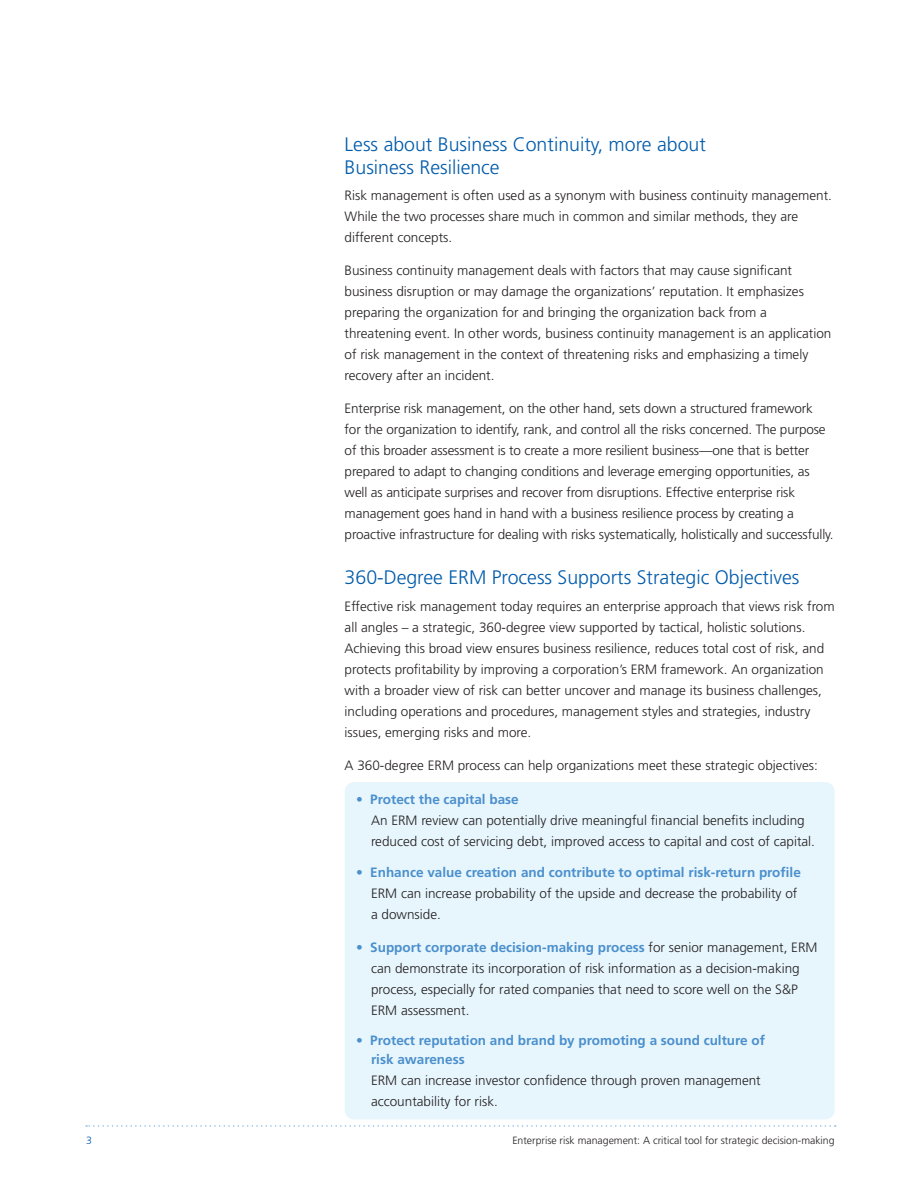
<style>
.page{position:relative;width:919px;height:1189px;background:#fff}
.page>*{position:absolute;margin:0;border:0;box-sizing:border-box;transform-origin:0 0}
.Head_2{font:300 19.5px/22.5px "Frutiger";color:#005bab}
.Body_copy{font:300 13.5px/21px "Frutiger";color:#231f20}
.Head_3{font:300 13.5px/21px "Frutiger";color:#231f20}
.Head_3-2{font:700 13.5px/18.8px "Frutiger";color:#4b8fcc}
.t1{font:300 10.5px "Frutiger";color:#231f20}
.t2{font:300 10.5px "Frutiger";color:#005bab}
.s1{font-weight:700;color:#4b8fcc}
</style>
<div class="page">
<svg style="left:86px;top:1125px;width:749px;height:1px"></svg>
<div style="left:344px;top:781px;width:490px;height:338px;background:#e7f6fd;border-radius:10px"></div>
<p class="Head_2" style="left:344px;top:133px;width:362px">Less about Business Continuity, more about<br>Business Resilience</p>
<p class="Body_copy" style="left:344px;top:185px;width:488px">Risk management is often used as a synonym with business continuity management.<br>While the two processes share much in common and similar methods, they are different concepts.</p>
<p class="Body_copy" style="left:344px;top:260px;width:488px">Business continuity management deals with factors that may cause significant business disruption or may damage the organizations’ reputation. It emphasizes preparing the organization for and bringing the organization back from a threatening event. In other words, business continuity management is an application of risk management in the context of threatening risks and emphasizing a timely recovery after an incident.</p>
<p class="Body_copy" style="left:344px;top:398px;width:490px">Enterprise risk management, on the other hand, sets down a structured framework<br>for the organization to identify, rank, and control all the risks concerned. The purpose of this broader assessment is to create a more resilient business—one that is better prepared to adapt to changing conditions and leverage emerging opportunities, as well as anticipate surprises and recover from disruptions. Effective enterprise risk management goes hand in hand with a business resilience process by creating a proactive infrastructure for dealing with risks systematically, holistically and successfully.</p>
<p class="Head_2" style="left:344px;top:566px;width:456px">360-Degree ERM Process Supports Strategic Objectives</p>
<p class="Body_copy" style="left:344px;top:595px;width:491px">Effective risk management today requires an enterprise approach that views risk from all angles – a strategic, 360-degree view supported by tactical, holistic solutions.<br>Achieving this broad view ensures business resilience, reduces total cost of risk, and protects profitability by improving a corporation’s ERM framework. An organization with a broader view of risk can better uncover and manage its business challenges, including operations and procedures, management styles and strategies, industry issues, emerging risks and more.</p>
<p class="Body_copy" style="left:344px;top:754px;width:474px">A 360-degree ERM process can help organizations meet these strategic objectives:</p>
<p class="Head_3-2" style="left:356px;top:789px;width:164px">• Protect the capital base</p>
<p class="Body_copy" style="left:371px;top:809px;width:445px">An ERM review can potentially drive meaningful financial benefits including reduced cost of servicing debt, improved access to capital and cost of capital.</p>
<p class="Head_3-2" style="left:356px;top:862px;width:446px">• Enhance value creation and contribute to optimal risk-return profile</p>
<p class="Body_copy" style="left:371px;top:882px;width:427px">ERM can increase probability of the upside and decrease the probability of a downside.</p>
<p class="Head_3" style="left:371px;top:936px;width:448px;text-indent:-15px"><span class="s1">• Support corporate decision-making process</span> for senior management, ERM can demonstrate its incorporation of risk information as a decision-making process, especially for rated companies that need to score well on the S&amp;P ERM assessment.</p>
<p class="Head_3-2" style="left:371px;top:1030px;width:395px;text-indent:-15px">• Protect reputation and brand by promoting a sound culture of risk awareness</p>
<p class="Head_3" style="left:371px;top:1069px;width:391px">ERM can increase investor confidence through proven management accountability for risk.</p>
<p class="t2" style="left:86px;top:1134px;width:7px">3</p>
<p class="t1" style="left:512px;top:1134px;width:323px">Enterprise risk management: A critical tool for strategic decision-making</p>
</div>
